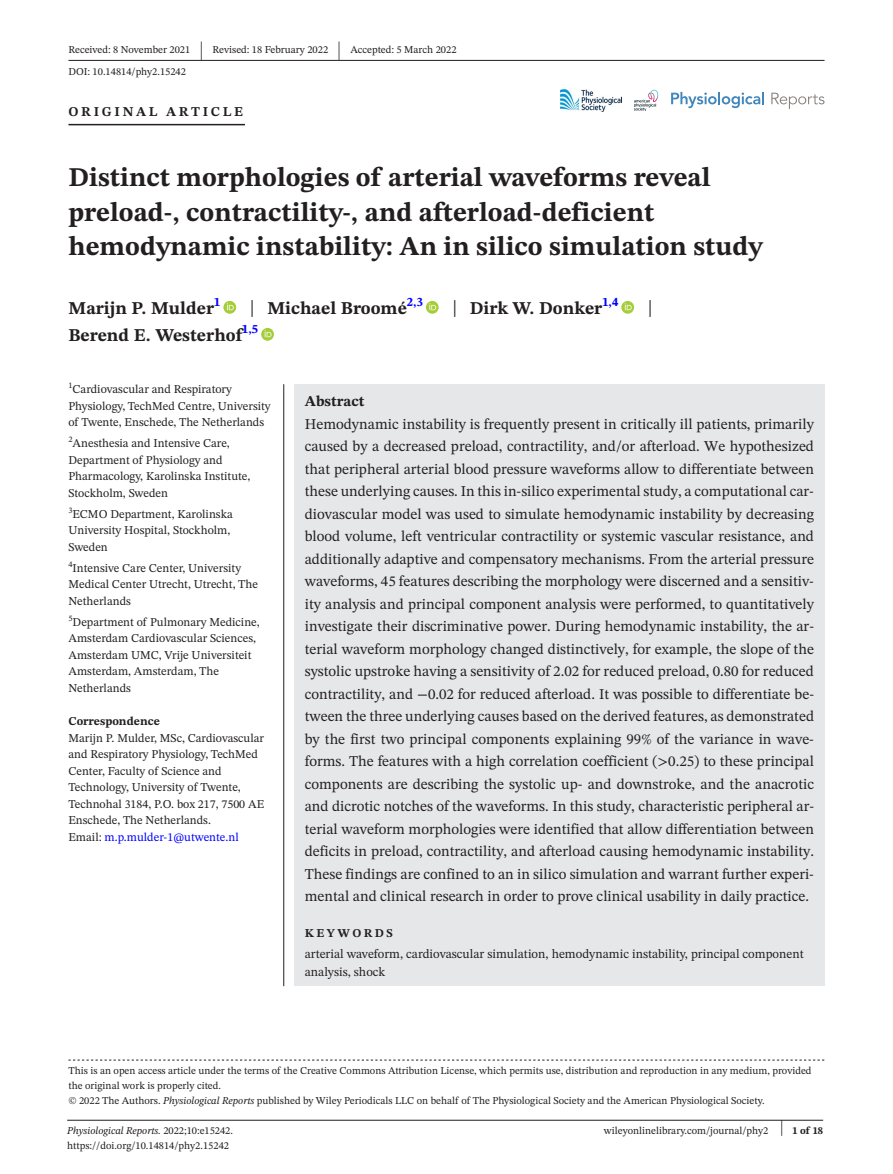
<style>
.page{position:relative;width:893px;height:1174px;background:#fff}
.page>*{position:absolute;margin:0;border:0;box-sizing:border-box;transform-origin:0 0}
.t1{font:700 27px/34.5px "STIX Two Text";color:#231f20}
.t2{font:25.65px "STIX Two Text";color:#231f20;scale:.49 1}
.t3{font:23.4px "STIX Two Text";color:#231f20;scale:.77 1}
.t4{font:700 18px "STIX Two Text";color:#231f20}
.t5{font:15px/22.5px "STIX Two Text";color:#231f20;text-align:justify}
.t6{font:700 15px "STIX Two Text";color:#231f20}
.t7{font:700 13.5px "STIX Two Text";letter-spacing:.2em;color:#231f20}
.t8{font:12.75px/17.2px "STIX Two Text";color:#231f20}
.t9{font:12px/16.5px "STIX Two Text";color:#231f20}
.t10{font:700 12px "STIX Two Text";color:#231f20}
.t11{font:700 12px "STIX Two Text";letter-spacing:.2em;color:#231f20}
.t12{font:10.5px/15px "STIX Two Text";color:#231f20}
.t13{font:italic 10.5px "STIX Two Text";color:#231f20}
.t14{font:700 10.5px "STIX Two Text";color:#231f20}
.s1{font-weight:400;font-size:23.4px}
.s2{color:#00f}
.s3{font-style:italic}
.s4{font-style:normal}
.s5{font-weight:400;font-size:22.2px}
</style>
<div class="page">
<hr style="left:67px;top:1119px;width:756px;height:1px;background:#231f20">
<svg style="left:634px;top:90px;width:24px;height:21px"></svg>
<img style="left:560px;top:90px;width:62px;height:21px">
<svg style="left:671px;top:92px;width:93px;height:16px"></svg>
<svg style="left:771px;top:93px;width:53px;height:16px"></svg>
<hr style="left:68px;top:60px;width:756px;height:1px;background:#231f20">
<hr style="left:68px;top:124px;width:177px;height:1px;background:#231f20">
<svg style="left:223px;top:301px;width:13px;height:13px"></svg>
<svg style="left:227px;top:303px;width:7px;height:7px"></svg>
<svg style="left:426px;top:301px;width:13px;height:13px"></svg>
<svg style="left:429px;top:303px;width:7px;height:7px"></svg>
<svg style="left:621px;top:301px;width:13px;height:13px"></svg>
<svg style="left:625px;top:303px;width:7px;height:7px"></svg>
<svg style="left:261px;top:328px;width:13px;height:13px"></svg>
<svg style="left:265px;top:330px;width:7px;height:7px"></svg>
<svg style="left:68px;top:1059px;width:756px;height:1px"></svg>
<div style="left:294px;top:384px;width:530px;height:602px;background:#e6e7e9"></div>
<hr style="left:283px;top:384px;width:1px;height:602px;background:#231f20">
<p class="t12" style="left:68px;top:42px;width:123px">Received: 8 November 2021</p>
<h2 class="t2" style="left:200px;top:32px;width:8px">|</h2>
<p class="t12" style="left:213px;top:42px;width:117px">Revised: 18 February 2022</p>
<h2 class="t2" style="left:338px;top:32px;width:8px">|</h2>
<p class="t12" style="left:350px;top:42px;width:108px">Accepted: 5 March 2022</p>
<p class="t12" style="left:68px;top:64px;width:119px">DOI: 10.14814/phy2.15242</p>
<p class="t7" style="left:68px;top:101px;width:176px">ORIGINAL ARTICLE</p>
<h1 class="t1" style="left:68px;top:161px;width:696px">Distinct morphologies of arterial waveforms reveal preload-, contractility-, and afterload-deficient hemodynamic instability: An in silico simulation study</h1>
<p class="t4" style="left:68px;top:295px;width:153px">Marijn P. Mulder<sup>1</sup></p>
<p class="t4" style="left:250px;top:295px;width:175px"><span class="s1">|</span> Michael Broomé<sup>2,3</sup></p>
<p class="t4" style="left:452px;top:295px;width:167px"><span class="s1">|</span> Dirk W. Donker<sup>1,4</sup></p>
<h3 class="t3" style="left:648px;top:291px;width:8px">|</h3>
<p class="t4" style="left:68px;top:322px;width:191px">Berend E. Westerhof<sup>1,5</sup></p>
<p class="t9" style="left:68px;top:381px;width:204px"><sup>1</sup>Cardiovascular and Respiratory<br>Physiology, TechMed Centre, University of Twente, Enschede, The Netherlands</p>
<p class="t9" style="left:68px;top:435px;width:183px"><sup>2</sup>Anesthesia and Intensive Care,<br>Department of Physiology and<br>Pharmacology, Karolinska Institute,<br>Stockholm, Sweden</p>
<p class="t9" style="left:68px;top:505px;width:166px"><sup>3</sup>ECMO Department, Karolinska<br>University Hospital, Stockholm,<br>Sweden</p>
<p class="t9" style="left:68px;top:559px;width:191px"><sup>4</sup>Intensive Care Center, University<br>Medical Center Utrecht, Utrecht, The<br>Netherlands</p>
<p class="t9" style="left:68px;top:613px;width:193px"><sup>5</sup>Department of Pulmonary Medicine,<br>Amsterdam Cardiovascular Sciences,<br>Amsterdam UMC, Vrije Universiteit<br>Amsterdam, Amsterdam, The<br>Netherlands</p>
<p class="t10" style="left:68px;top:712px;width:93px">Correspondence</p>
<p class="t9" style="left:68px;top:729px;width:197px">Marijn P. Mulder, MSc, Cardiovascular and Respiratory Physiology, TechMed Center, Faculty of Science and Technology, University of Twente, Technohal 3184, P.O. box 217, 7500 AE Enschede, The Netherlands.<br>Email: <span class="s2">m.p.mulder-1@utwente.nl</span></p>
<p class="t6" style="left:305px;top:390px;width:61px">Abstract</p>
<p class="t5" style="left:305px;top:412px;width:511px">Hemodynamic instability is frequently present in critically ill patients, primarily caused by a decreased preload, contractility, and/or afterload. We hypothesized that peripheral arterial blood pressure waveforms allow to differentiate between these underlying causes. In this in-silico experimental study, a computational car&shy;diovascular model was used to simulate hemodynamic instability by decreasing blood volume, left ventricular contractility or systemic vascular resistance, and additionally adaptive and compensatory mechanisms. From the arterial pressure waveforms, 45 features describing the morphology were discerned and a sensitiv&shy;ity analysis and principal component analysis were performed, to quantitatively investigate their discriminative power. During hemodynamic instability, the ar&shy;terial waveform morphology changed distinctively, for example, the slope of the systolic upstroke having a sensitivity of 2.02 for reduced preload, 0.80 for reduced contractility, and −0.02 for reduced afterload. It was possible to differentiate be&shy;tween the three underlying causes based on the derived features, as demonstrated by the first two principal components explaining 99% of the variance in wave&shy;forms. The features with a high correlation coefficient (&gt;0.25) to these principal components are describing the systolic up- and downstroke, and the anacrotic and dicrotic notches of the waveforms. In this study, characteristic peripheral ar&shy;terial waveform morphologies were identified that allow differentiation between deficits in preload, contractility, and afterload causing hemodynamic instability.<br>These findings are confined to an in silico simulation and warrant further experi&shy;mental and clinical research in order to prove clinical usability in daily practice.</p>
<p class="t11" style="left:305px;top:924px;width:90px">KEYWORDS</p>
<p class="t8" style="left:305px;top:945px;width:500px">arterial waveform, cardiovascular simulation, hemodynamic instability, principal component analysis, shock</p>
<p class="t12" style="left:68px;top:1063px;width:745px">This is an open access article under the terms of the Creative Commons Attribution License, which permits use, distribution and reproduction in any medium, provided the original work is properly cited.<br>© 2022 The Authors. <span class="s3">Physiological Reports</span> published by Wiley Periodicals LLC on behalf of The Physiological Society and the American Physiological Society.</p>
<p class="t13" style="left:67px;top:1123px;width:167px">Physiological Reports. <span class="s4">2022;10:e15242.</span></p>
<p class="t14" style="left:780px;top:1123px;width:45px"><span class="s5">|</span> 1 of 18</p>
<p class="t12" style="left:67px;top:1138px;width:163px">https://doi.org/10.14814/phy2.15242</p>
<p class="t12" style="left:604px;top:1123px;width:166px">wileyonlinelibrary.com/journal/phy2</p>
</div>
